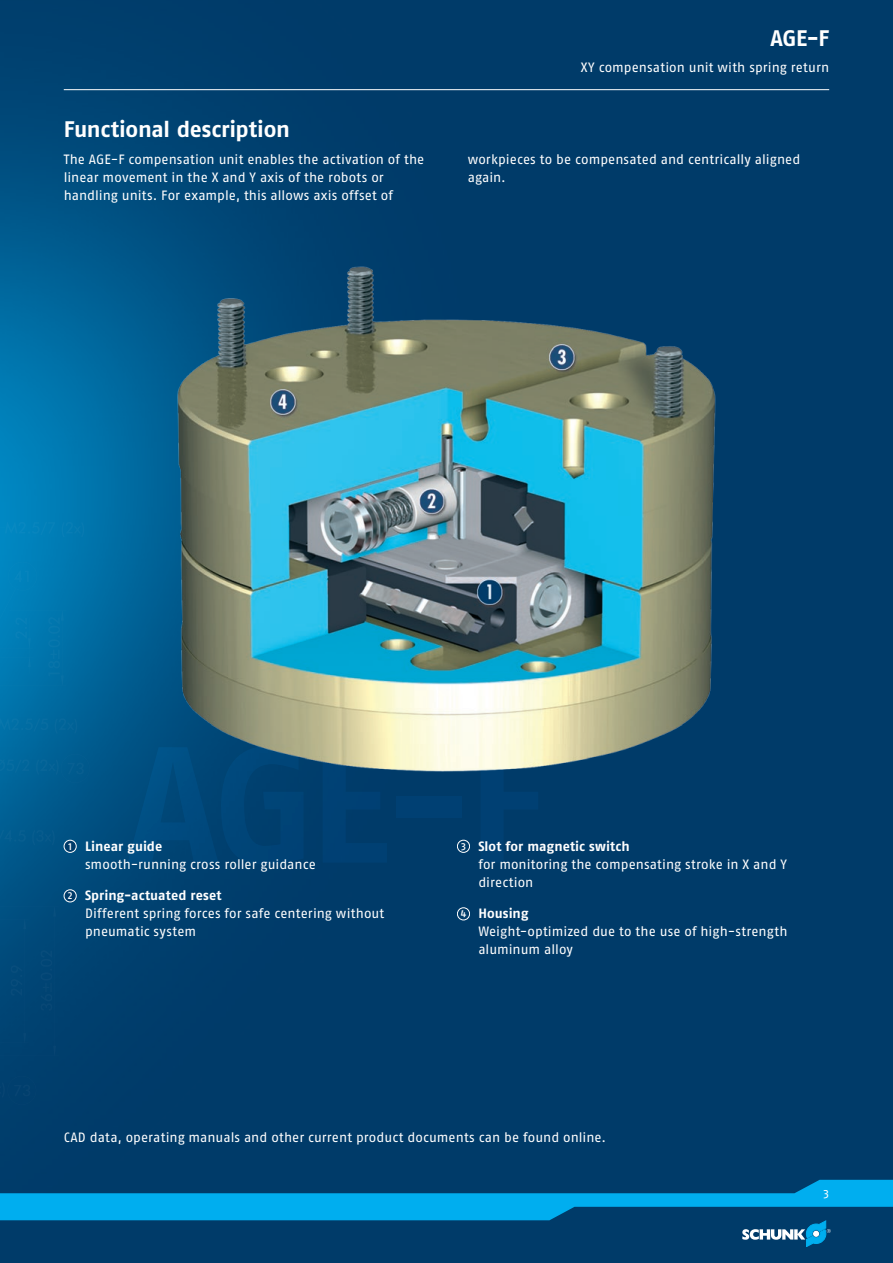
<style>
.page{position:relative;width:893px;height:1263px;background:#fff}
.page>*{position:absolute;margin:0;border:0;box-sizing:border-box;transform-origin:0 0}
.t1{font:700 22.5px "SCHUNK Fago Pro";letter-spacing:-.015em;color:#fff}
.t2{font:13.5px/18px "SCHUNK Fago Pro";letter-spacing:.005em;color:#fff}
.t3{font:12px "SCHUNK Fago Pro";color:#fff}
.s1{font-weight:500;font-size:10.2px}
.s2{font-weight:700}
</style>
<div class="page">
<div style="left:0;top:0;width:893px;height:1195px;background:#003b69"></div>
<img style="left:0;top:80px;width:493px;height:841px">
<div style="left:0;top:1202px;width:893px;height:61px;background:#003b69"></div>
<svg style="left:0;top:1180px;width:893px;height:67px"></svg>
<img style="left:0;top:506px;width:149px;height:535px">
<hr style="left:64px;top:89px;width:765px;height:1px;background:#fff">
<img style="left:174px;top:264px;width:542px;height:510px">
<div style="left:64px;top:840px;width:12px;height:12px;background:#003b69;border-radius:50%"></div>
<div style="left:64px;top:840px;width:13px;height:13px;border:1px solid #fff;border-radius:50%"></div>
<div style="left:64px;top:890px;width:12px;height:12px;background:#003b69;border-radius:50%"></div>
<div style="left:64px;top:889px;width:13px;height:13px;border:1px solid #fff;border-radius:50%"></div>
<div style="left:457px;top:840px;width:13px;height:12px;background:#003b69;border-radius:50%"></div>
<div style="left:457px;top:840px;width:13px;height:13px;border:1px solid #fff;border-radius:50%"></div>
<div style="left:457px;top:908px;width:13px;height:12px;background:#003b69;border-radius:50%"></div>
<div style="left:457px;top:907px;width:13px;height:13px;border:1px solid #fff;border-radius:50%"></div>
<h1 class="t1" style="left:770px;top:24px;width:60px">AGE-F</h1>
<p class="t2" style="left:581px;top:59px;width:250px">XY compensation unit with spring return</p>
<h1 class="t1" style="left:64px;top:116px;width:228px">Functional description</h1>
<p class="t2" style="left:64px;top:150px;width:362px">The AGE-F compensation unit enables the activation of the linear movement in the X and Y axis of the robots or handling units. For example, this allows axis offset of</p>
<p class="t2" style="left:468px;top:150px;width:334px">workpieces to be compensated and centrically aligned again.</p>
<p class="t2" style="left:85px;top:837px;width:232px;text-indent:-17px"><span class="s1">1</span> <span class="s2">Linear guide<br></span>smooth-running cross roller guidance</p>
<p class="t2" style="left:85px;top:886px;width:301px;text-indent:-17px"><span class="s1">2</span> <span class="s2">Spring-actuated reset<br></span>Different spring forces for safe centering without pneumatic system</p>
<p class="t2" style="left:478px;top:837px;width:310px;text-indent:-17px"><span class="s1">3</span> <span class="s2">Slot for magnetic switch<br></span>for monitoring the compensating stroke in X and Y direction</p>
<p class="t2" style="left:478px;top:904px;width:311px;text-indent:-18px"><span class="s1">4</span> <span class="s2">Housing<br></span>Weight-optimized due to the use of high-strength aluminum alloy</p>
<p class="t2" style="left:64px;top:1128px;width:544px">CAD data, operating manuals and other current product documents can be found online.</p>
<p class="t3" style="left:823px;top:1186px;width:7px">3</p>
</div>
